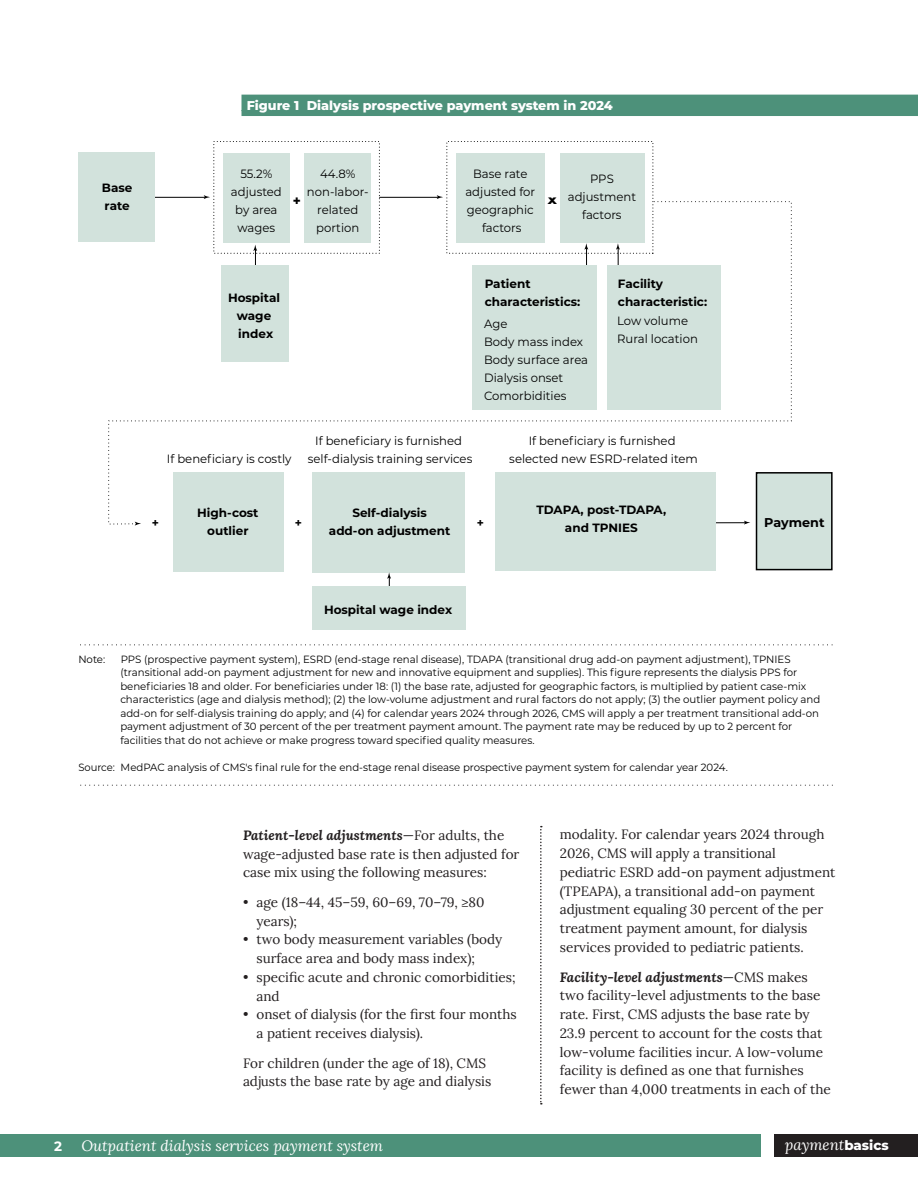
<style>
.page{position:relative;width:918px;height:1188px;background:#fff}
.page>*{position:absolute;margin:0;border:0;box-sizing:border-box;transform-origin:0 0}
.t1{font:italic 15px "Lora";color:#fff}
.t2{font:13.5px/18.8px "Lora";color:#231f20}
.t3{font:700 13.5px "Montserrat";color:#fff}
.t4{font:800 12.75px "Montserrat";color:#fff}
.t5{font:700 12.75px "Montserrat";color:#000}
.t6{font:700 12.75px "Futura Std";color:#000}
.t7{font:12px/18px "Montserrat";color:#000;text-align:center}
.t8{font:700 12px/18px "Montserrat";color:#000;text-align:center}
.t9{font:10.5px/13.5px "Montserrat";color:#000}
.t10{font:10.5px "Montserrat";color:#000;scale:.95 1}
.s1{font-weight:700;font-style:italic}
.s2{font-family:"Montserrat";font-weight:800;font-style:normal;font-size:13.35px}
</style>
<div class="page">
<div style="left:1px;top:1135px;width:760px;height:22px;background:#4d917a"></div>
<div style="left:774px;top:1135px;width:144px;height:22px;background:#231f20"></div>
<svg style="left:540px;top:826px;width:2px;height:279px"></svg>
<div style="left:242px;top:95px;width:676px;height:16px;background:#4d917a"></div>
<div style="left:242px;top:110px;width:676px;height:6px;background:#4d917a"></div>
<hr style="left:154px;top:197px;width:51px;height:1px;background:#000">
<div style="left:78px;top:152px;width:77px;height:90px;background:#d2e2dc"></div>
<svg style="left:80px;top:644px;width:753px;height:1px"></svg>
<svg style="left:80px;top:785px;width:753px;height:1px"></svg>
<div style="left:304px;top:153px;width:67px;height:90px;background:#d2e2dc"></div>
<div style="left:223px;top:153px;width:66px;height:90px;background:#d2e2dc"></div>
<div style="left:757px;top:473px;width:75px;height:97px;background:#d2e2dc"></div>
<div style="left:756px;top:472px;width:77px;height:98px;border:2px solid #000"></div>
<div style="left:312px;top:472px;width:153px;height:100px;background:#d2e2dc"></div>
<svg style="left:204px;top:195px;width:6px;height:4px"></svg>
<hr style="left:379px;top:197px;width:59px;height:1px;background:#000">
<div style="left:560px;top:153px;width:84px;height:90px;background:#d2e2dc"></div>
<div style="left:456px;top:153px;width:89px;height:90px;background:#d2e2dc"></div>
<svg style="left:437px;top:195px;width:6px;height:4px"></svg>
<div style="left:173px;top:472px;width:110px;height:99px;background:#d2e2dc"></div>
<svg style="left:108px;top:201px;width:684px;height:324px"></svg>
<svg style="left:135px;top:522px;width:6px;height:4px"></svg>
<svg style="left:387px;top:572px;width:4px;height:15px"></svg>
<div style="left:312px;top:587px;width:154px;height:43px;background:#d2e2dc"></div>
<div style="left:495px;top:472px;width:221px;height:99px;background:#d2e2dc"></div>
<p class="t4" style="left:247px;top:96px;width:367px">Figure 1 Dialysis prospective payment system in 2024</p>
<p class="t8" style="left:102px;top:178px;width:32px;text-align:left">Base rate</p>
<p class="t7" style="left:231px;top:164px;width:52px">55.2% adjusted by area wages</p>
<p class="t6" style="left:292px;top:191px;width:10px">+</p>
<p class="t7" style="left:307px;top:164px;width:63px">44.8% non-labor&shy;related portion</p>
<p class="t7" style="left:465px;top:164px;width:71px">Base rate adjusted for geographic factors</p>
<p class="t6" style="left:548px;top:191px;width:11px">x</p>
<p class="t7" style="left:568px;top:169px;width:70px">PPS adjustment factors</p>
<p class="t8" style="left:228px;top:289px;width:54px">Hospital wage index</p>
<p class="t7" style="left:167px;top:449px;width:126px">If beneficiary is costly</p>
<p class="t8" style="left:485px;top:274px;width:97px;text-align:left">Patient characteristics:</p>
<p class="t7" style="left:484px;top:314px;width:105px;text-align:left">Age<br>Body mass index<br>Body surface area<br>Dialysis onset<br>Comorbidities</p>
<p class="t8" style="left:618px;top:274px;width:91px;text-align:left">Facility characteristic:</p>
<p class="t7" style="left:617px;top:311px;width:82px;text-align:left">Low volume<br>Rural location</p>
<p class="t7" style="left:308px;top:431px;width:166px">If beneficiary is furnished self-dialysis training services</p>
<p class="t7" style="left:509px;top:431px;width:190px">If beneficiary is furnished selected new ESRD-related item</p>
<p class="t8" style="left:536px;top:500px;width:131px">TDAPA, post-TDAPA, and TPNIES</p>
<p class="t8" style="left:197px;top:503px;width:63px">High-cost outlier</p>
<p class="t8" style="left:329px;top:504px;width:123px">Self-dialysis add-on adjustment</p>
<p class="t8" style="left:152px;top:513px;width:9px">+</p>
<p class="t8" style="left:295px;top:513px;width:9px">+</p>
<p class="t5" style="left:764px;top:513px;width:62px">Payment</p>
<p class="t8" style="left:477px;top:513px;width:9px">+</p>
<p class="t8" style="left:324px;top:600px;width:130px">Hospital wage index</p>
<p class="t9" style="left:78px;top:652px;width:28px">Note:</p>
<p class="t9" style="left:120px;top:652px;width:702px">PPS (prospective payment system), ESRD (end-stage renal disease), TDAPA (transitional drug add-on payment adjustment), TPNIES (transitional add-on payment adjustment for new and innovative equipment and supplies). This figure represents the dialysis PPS for beneficiaries 18 and older. For beneficiaries under 18: (1) the base rate, adjusted for geographic factors, is multiplied by patient case-mix characteristics (age and dialysis method); (2) the low-volume adjustment and rural factors do not apply; (3) the outlier payment policy and add-on for self-dialysis training do apply; and (4) for calendar years 2024 through 2026, CMS will apply a per treatment transitional add-on payment adjustment of 30 percent of the per treatment payment amount. The payment rate may be reduced by up to 2 percent for facilities that do not achieve or make progress toward specified quality measures.</p>
<p class="t10" style="left:78px;top:760px;width:685px">Source: MedPAC analysis of CMS's final rule for the end-stage renal disease prospective payment system for calendar year 2024.</p>
<p class="t2" style="left:243px;top:825px;width:278px"><span class="s1">Patient-level adjustments</span>—For adults, the wage-adjusted base rate is then adjusted for case mix using the following measures:</p>
<p class="t2" style="left:256px;top:892px;width:230px;text-indent:-14px">• age (18–44, 45–59, 60–69, 70–79, ≥80 years);</p>
<p class="t2" style="left:256px;top:929px;width:247px;text-indent:-14px">• two body measurement variables (body surface area and body mass index);</p>
<p class="t2" style="left:256px;top:967px;width:261px;text-indent:-14px">• specific acute and chronic comorbidities; and</p>
<p class="t2" style="left:256px;top:1004px;width:262px;text-indent:-14px">• onset of dialysis (for the first four months a patient receives dialysis).</p>
<p class="t2" style="left:243px;top:1053px;width:250px">For children (under the age of 18), CMS adjusts the base rate by age and dialysis</p>
<p class="t2" style="left:560px;top:824px;width:277px">modality. For calendar years 2024 through 2026, CMS will apply a transitional pediatric ESRD add-on payment adjustment (TPEAPA), a transitional add-on payment adjustment equaling 30 percent of the per treatment payment amount, for dialysis services provided to pediatric patients.</p>
<p class="t2" style="left:560px;top:966px;width:273px"><span class="s1">Facility-level adjustments</span>—CMS makes two facility-level adjustments to the base rate. First, CMS adjusts the base rate by 23.9 percent to account for the costs that low-volume facilities incur. A low-volume facility is defined as one that furnishes fewer than 4,000 treatments in each of the</p>
<p class="t3" style="left:54px;top:1137px;width:9px">2</p>
<p class="t1" style="left:81px;top:1136px;width:303px">Outpatient dialysis services payment system</p>
<p class="t1" style="left:785px;top:1134px;width:105px">payment<span class="s2">basics</span></p>
</div>
